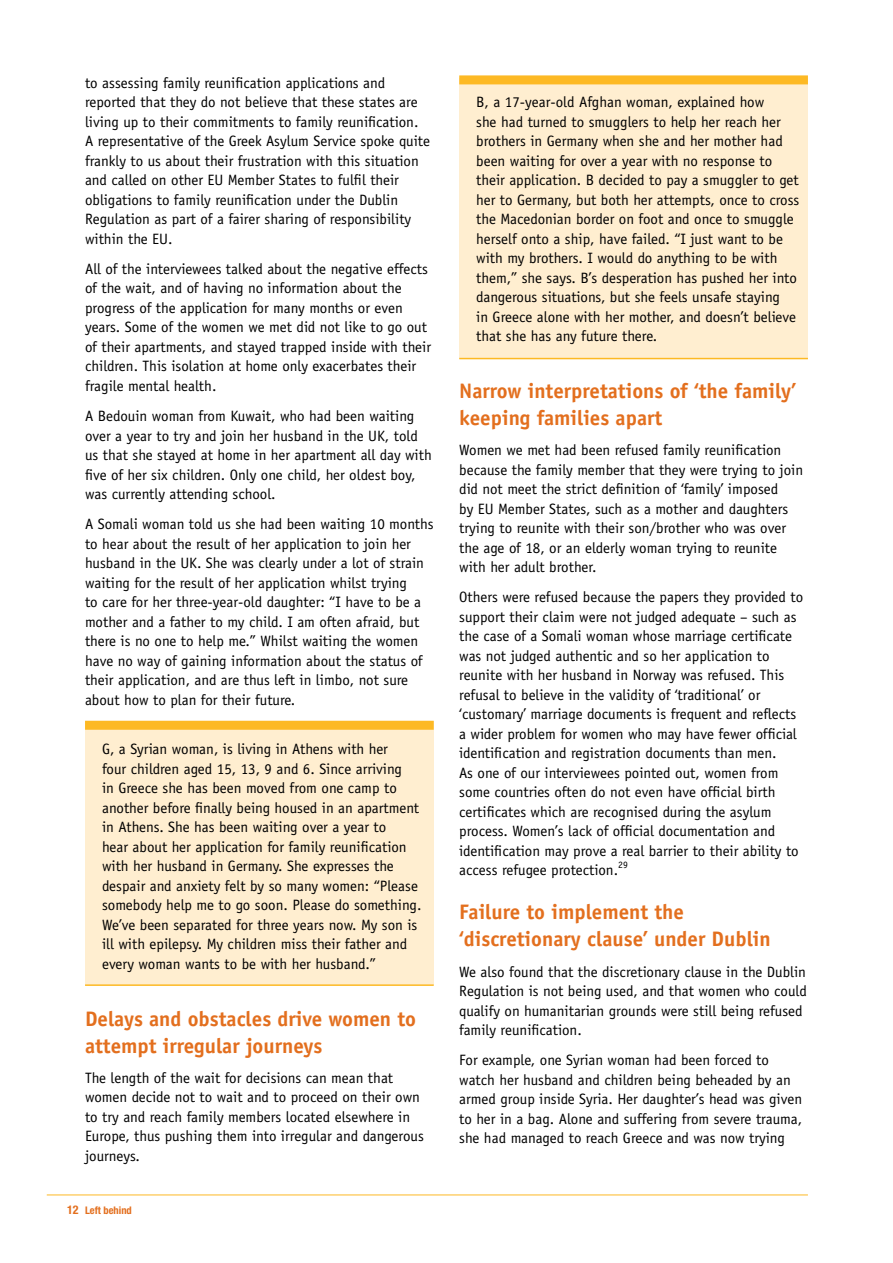
<style>
.page{position:relative;width:893px;height:1263px;background:#fff}
.page>*{position:absolute;margin:0;border:0;box-sizing:border-box;transform-origin:0 0}
.t1{font:700 21px/27px "Officina Sans";color:#e36f1e}
.t2{font:15px/19.5px "Officina Sans";color:#000}
.t3{font:700 condensed 10.5px "Helvetica Neue";color:#e36f1e}
.t4{font:9.75px "Officina Sans";color:#000}
.s1{font-size:12px}
</style>
<div class="page">
<hr style="left:47px;top:1194px;width:761px;height:1px;background:#fdb924">
<div style="left:459px;top:78px;width:349px;height:281px;background:#ffeed0"></div>
<div style="left:459px;top:75px;width:349px;height:9px;background:#fdb924"></div>
<hr style="left:459px;top:358px;width:349px;height:1px;background:#fdb924">
<div style="left:85px;top:721px;width:349px;height:263px;background:#ffeed0"></div>
<div style="left:85px;top:721px;width:349px;height:9px;background:#fdb924"></div>
<hr style="left:85px;top:984px;width:349px;height:2px;background:#fdb924">
<p class="t2" style="left:85px;top:73px;width:347px">to assessing family reunification applications and reported that they do not believe that these states are living up to their commitments to family reunification.<br>A representative of the Greek Asylum Service spoke quite frankly to us about their frustration with this situation and called on other EU Member States to fulfil their obligations to family reunification under the Dublin Regulation as part of a fairer sharing of responsibility within the EU.</p>
<p class="t2" style="left:85px;top:259px;width:347px">All of the interviewees talked about the negative effects of the wait, and of having no information about the progress of the application for many months or even years. Some of the women we met did not like to go out of their apartments, and stayed trapped inside with their children. This isolation at home only exacerbates their fragile mental health.</p>
<p class="t2" style="left:85px;top:406px;width:348px">A Bedouin woman from Kuwait, who had been waiting over a year to try and join her husband in the UK, told us that she stayed at home in her apartment all day with five of her six children. Only one child, her oldest boy, was currently attending school.</p>
<p class="t2" style="left:85px;top:514px;width:350px">A Somali woman told us she had been waiting 10 months to hear about the result of her application to join her husband in the UK. She was clearly under a lot of strain waiting for the result of her application whilst trying<br>to care for her three-year-old daughter: “I have to be a mother and a father to my child. I am often afraid, but there is no one to help me.” Whilst waiting the women have no way of gaining information about the status of their application, and are thus left in limbo, not sure about how to plan for their future.</p>
<p class="t2" style="left:102px;top:740px;width:321px">G, a Syrian woman, is living in Athens with her<br>four children aged 15, 13, 9 and 6. Since arriving<br>in Greece she has been moved from one camp to another before finally being housed in an apartment in Athens. She has been waiting over a year to<br>hear about her application for family reunification with her husband in Germany. She expresses the despair and anxiety felt by so many women: “Please somebody help me to go soon. Please do something.<br>We’ve been separated for three years now. My son is ill with epilepsy. My children miss their father and every woman wants to be with her husband.”</p>
<h1 class="t1" style="left:85px;top:1005px;width:332px">Delays and obstacles drive women to attempt irregular journeys</h1>
<p class="t2" style="left:85px;top:1068px;width:340px">The length of the wait for decisions can mean that women decide not to wait and to proceed on their own to try and reach family members located elsewhere in Europe, thus pushing them into irregular and dangerous journeys.</p>
<p class="t3" style="left:67px;top:1204px;width:66px"><span class="s1">12</span> Left behind</p>
<p class="t2" style="left:476px;top:92px;width:325px">B, a 17-year-old Afghan woman, explained how<br>she had turned to smugglers to help her reach her brothers in Germany when she and her mother had been waiting for over a year with no response to their application. B decided to pay a smuggler to get her to Germany, but both her attempts, once to cross the Macedonian border on foot and once to smuggle herself onto a ship, have failed. “I just want to be with my brothers. I would do anything to be with them,” she says. B’s desperation has pushed her into dangerous situations, but she feels unsafe staying<br>in Greece alone with her mother, and doesn’t believe that she has any future there.</p>
<h1 class="t1" style="left:459px;top:377px;width:338px">Narrow interpretations of ‘the family’ keeping families apart</h1>
<p class="t2" style="left:459px;top:440px;width:345px">Women we met had been refused family reunification because the family member that they were trying to join did not meet the strict definition of ‘family’ imposed<br>by EU Member States, such as a mother and daughters trying to reunite with their son/brother who was over the age of 18, or an elderly woman trying to reunite with her adult brother.</p>
<p class="t2" style="left:459px;top:588px;width:345px">Others were refused because the papers they provided to support their claim were not judged adequate – such as the case of a Somali woman whose marriage certificate was not judged authentic and so her application to reunite with her husband in Norway was refused. This refusal to believe in the validity of ‘traditional’ or ‘customary’ marriage documents is frequent and reflects a wider problem for women who may have fewer official identification and registration documents than men.<br>As one of our interviewees pointed out, women from some countries often do not even have official birth certificates which are recognised during the asylum process. Women’s lack of official documentation and identification may prove a real barrier to their ability to access refugee protection.</p>
<p class="t4" style="left:618px;top:859px;width:11px">29</p>
<h1 class="t1" style="left:459px;top:898px;width:313px">Failure to implement the ‘discretionary clause’ under Dublin</h1>
<p class="t2" style="left:459px;top:962px;width:349px">We also found that the discretionary clause in the Dublin Regulation is not being used, and that women who could qualify on humanitarian grounds were still being refused family reunification.</p>
<p class="t2" style="left:459px;top:1050px;width:344px">For example, one Syrian woman had been forced to watch her husband and children being beheaded by an armed group inside Syria. Her daughter’s head was given to her in a bag. Alone and suffering from severe trauma, she had managed to reach Greece and was now trying</p>
</div>
